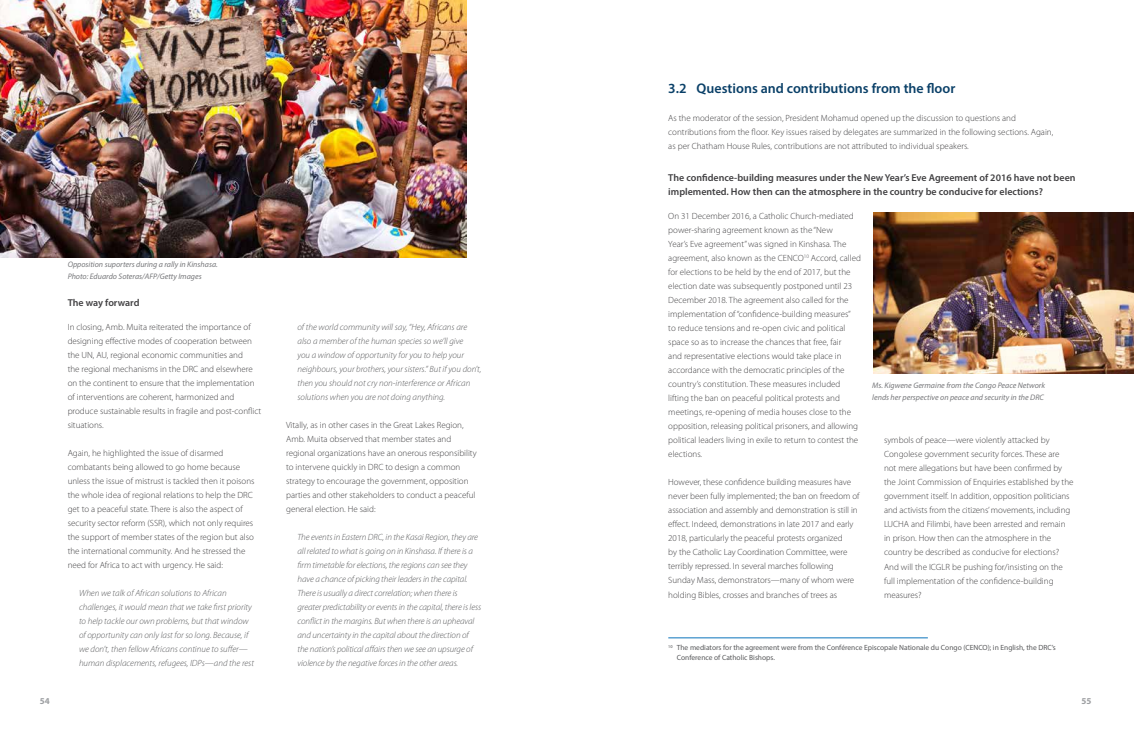
<style>
.page{position:relative;width:1134px;height:738px;background:#fff}
.page>*{position:absolute;margin:0;border:0;box-sizing:border-box;transform-origin:0 0}
.t1{font:600 14px "Myriad Pro";color:#0a4068}
.t2{font:600 10px/14px "Myriad Pro";color:#414042}
.t3{font:300 9px/14px "Myriad Pro";color:#414042}
.t4{font:italic 300 9px/14px "Myriad Pro";letter-spacing:-.005em;color:#58595b}
.t5{font:700 9px "Myriad Pro";color:#9d9fa2}
.t6{font:italic 8px/12px "Myriad Pro";color:#77787b}
.t7{font:7.5px/10px "Myriad Pro";color:#58595b}
</style>
<div class="page">
<hr style="left:668px;top:637px;width:260px;height:1px;background:#0b74bb">
<img style="left:0;top:0;width:466px;height:257px">
<img style="left:874px;top:212px;width:260px;height:161px">
<p class="t6" style="left:68px;top:258px;width:152px">Opposition suporters during a rally in Kinshasa.<br>Photo: Eduardo Soteras/AFP/Getty Images</p>
<p class="t2" style="left:68px;top:295px;width:73px">The way forward</p>
<p class="t3" style="left:68px;top:319px;width:195px">In closing, Amb. Muita reiterated the importance of designing effective modes of cooperation between the UN, AU, regional economic communities and<br>the regional mechanisms in the DRC and elsewhere on the continent to ensure that the implementation of interventions are coherent, harmonized and produce sustainable results in fragile and post-conflict situations.</p>
<p class="t3" style="left:68px;top:445px;width:188px">Again, he highlighted the issue of disarmed combatants being allowed to go home because unless the issue of mistrust is tackled then it poisons the whole idea of regional relations to help the DRC get to a peaceful state. There is also the aspect of security sector reform (SSR), which not only requires the support of member states of the region but also the international community. And he stressed the need for Africa to act with urgency. He said:</p>
<p class="t4" style="left:79px;top:585px;width:177px">When we talk of African solutions to African challenges, it would mean that we take first priority to help tackle our own problems, but that window of opportunity can only last for so long. Because, if we don’t, then fellow Africans continue to suffer— human displacements, refugees, IDPs—and the rest</p>
<p class="t4" style="left:297px;top:319px;width:186px">of the world community will say, “Hey, Africans are also a member of the human species so we’ll give<br>you a window of opportunity for you to help your neighbours, your brothers, your sisters.” But if you don’t, then you should not cry non-interference or African solutions when you are not doing anything.</p>
<p class="t3" style="left:286px;top:417px;width:192px">Vitally, as in other cases in the Great Lakes Region, Amb. Muita observed that member states and regional organizations have an onerous responsibility to intervene quickly in DRC to design a common strategy to encourage the government, opposition parties and other stakeholders to conduct a peaceful general election. He said:</p>
<p class="t4" style="left:297px;top:529px;width:185px">The events in Eastern DRC, in the Kasai Region, they are all related to what is going on in Kinshasa. If there is a firm timetable for elections, the regions can see they have a chance of picking their leaders in the capital.<br>There is usually a direct correlation; when there is greater predictability or events in the capital, there is less conflict in the margins. But when there is an upheaval and uncertainty in the capital about the direction of the nation’s political affairs then we see an upsurge of violence by the negative forces in the other areas.</p>
<h1 class="t1" style="left:668px;top:79px;width:288px">3.2 Questions and contributions from the floor</h1>
<p class="t3" style="left:668px;top:111px;width:386px">As the moderator of the session, President Mohamud opened up the discussion to questions and contributions from the floor. Key issues raised by delegates are summarized in the following sections. Again, as per Chatham House Rules, contributions are not attributed to individual speakers.</p>
<p class="t2" style="left:668px;top:170px;width:409px">The confidence-building measures under the New Year’s Eve Agreement of 2016 have not been implemented. How then can the atmosphere in the country be conducive for elections?</p>
<p class="t3" style="left:668px;top:209px;width:194px">On 31 December 2016, a Catholic Church-mediated power-sharing agreement known as the “New<br>Year’s Eve agreement” was signed in Kinshasa. The agreement, also known as the CENCO<sup>10</sup> Accord, called for elections to be held by the end of 2017, but the election date was subsequently postponed until 23<br>December 2018. The agreement also called for the implementation of “confidence-building measures”<br>to reduce tensions and re-open civic and political space so as to increase the chances that free, fair<br>and representative elections would take place in accordance with the democratic principles of the country’s constitution. These measures included lifting the ban on peaceful political protests and meetings, re-opening of media houses close to the opposition, releasing political prisoners, and allowing political leaders living in exile to return to contest the elections.</p>
<p class="t3" style="left:668px;top:475px;width:193px">However, these confidence building measures have never been fully implemented; the ban on freedom of association and assembly and demonstration is still in effect. Indeed, demonstrations in late 2017 and early 2018, particularly the peaceful protests organized<br>by the Catholic Lay Coordination Committee, were terribly repressed. In several marches following Sunday Mass, demonstrators—many of whom were holding Bibles, crosses and branches of trees as</p>
<p class="t6" style="left:872px;top:378px;width:174px">Ms. Kigwene Germaine from the Congo Peace Network lends her perspective on peace and security in the DRC</p>
<p class="t3" style="left:884px;top:433px;width:191px">symbols of peace—were violently attacked by Congolese government security forces. These are not mere allegations but have been confirmed by the Joint Commission of Enquiries established by the government itself. In addition, opposition politicians and activists from the citizens’ movements, including LUCHA and Filimbi, have been arrested and remain in prison. How then can the atmosphere in the country be described as conducive for elections?<br>And will the ICGLR be pushing for/insisting on the full implementation of the confidence-building measures?</p>
<p class="t7" style="left:677px;top:642px;width:381px;text-indent:-9px"><sup>10</sup> The mediators for the agreement were from the Conférence Episcopale Nationale du Congo (CENCO); in English, the DRC’s<br>Conference of Catholic Bishops.</p>
<p class="t5" style="left:40px;top:695px;width:12px">54</p>
<p class="t5" style="left:1081px;top:695px;width:12px">55</p>
</div>
